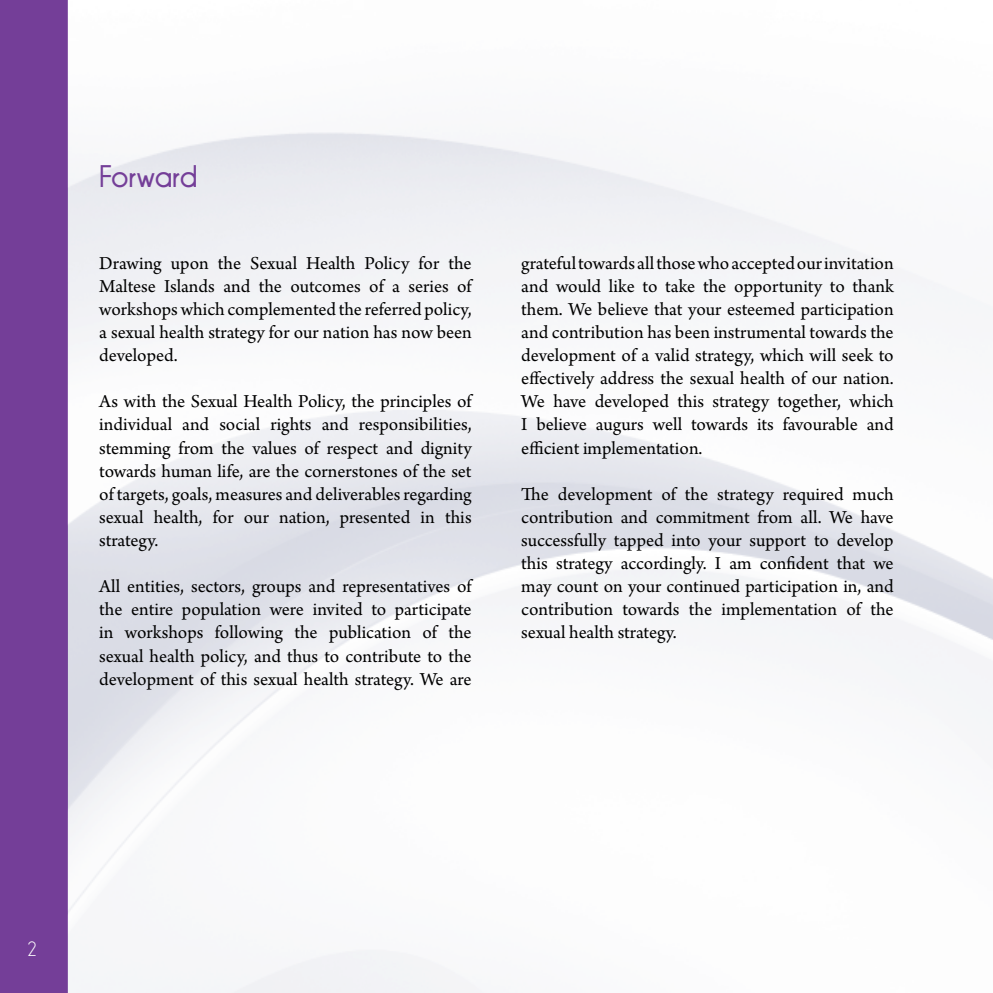
<style>
.page{position:relative;width:993px;height:993px;background:#fff}
.page>*{position:absolute;margin:0;border:0;box-sizing:border-box;transform-origin:0 0}
.t1{font:700 31.5px "Champagne&Limousines";color:#743e98}
.t2{font:21px "Champagne&Limousines";color:#fff}
.t3{font:19.25px/23.1px "Arno Pro";color:#000;text-align:justify}
</style>
<div class="page">
<div style="left:0;top:0;width:68px;height:992px;background:#743e98"></div>
<h1 class="t1" style="left:99px;top:158px;width:100px">Forward</h1>
<p class="t3" style="left:99px;top:252px;width:374px">Drawing upon the Sexual Health Policy for the Maltese Islands and the outcomes of a series of workshops which complemented the referred policy, a sexual health strategy for our nation has now been developed.</p>
<p class="t3" style="left:99px;top:391px;width:374px">As with the Sexual Health Policy, the principles of individual and social rights and responsibilities, stemming from the values of respect and dignity towards human life, are the cornerstones of the set of targets, goals, measures and deliverables regarding sexual health, for our nation, presented in this strategy.</p>
<p class="t3" style="left:99px;top:575px;width:374px">All entities, sectors, groups and representatives of the entire population were invited to participate in workshops following the publication of the sexual health policy, and thus to contribute to the development of this sexual health strategy. We are</p>
<p class="t3" style="left:521px;top:252px;width:374px">grateful towards all those who accepted our invitation and would like to take the opportunity to thank them. We believe that your esteemed participation and contribution has been instrumental towards the development of a valid strategy, which will seek to effectively address the sexual health of our nation.<br>We have developed this strategy together, which I believe augurs well towards its favourable and efficient implementation.</p>
<p class="t3" style="left:521px;top:483px;width:374px">The development of the strategy required much contribution and commitment from all. We have successfully tapped into your support to develop this strategy accordingly. I am confident that we may count on your continued participation in, and contribution towards the implementation of the sexual health strategy.</p>
<p class="t2" style="left:26px;top:936px;width:12px">2</p>
</div>
